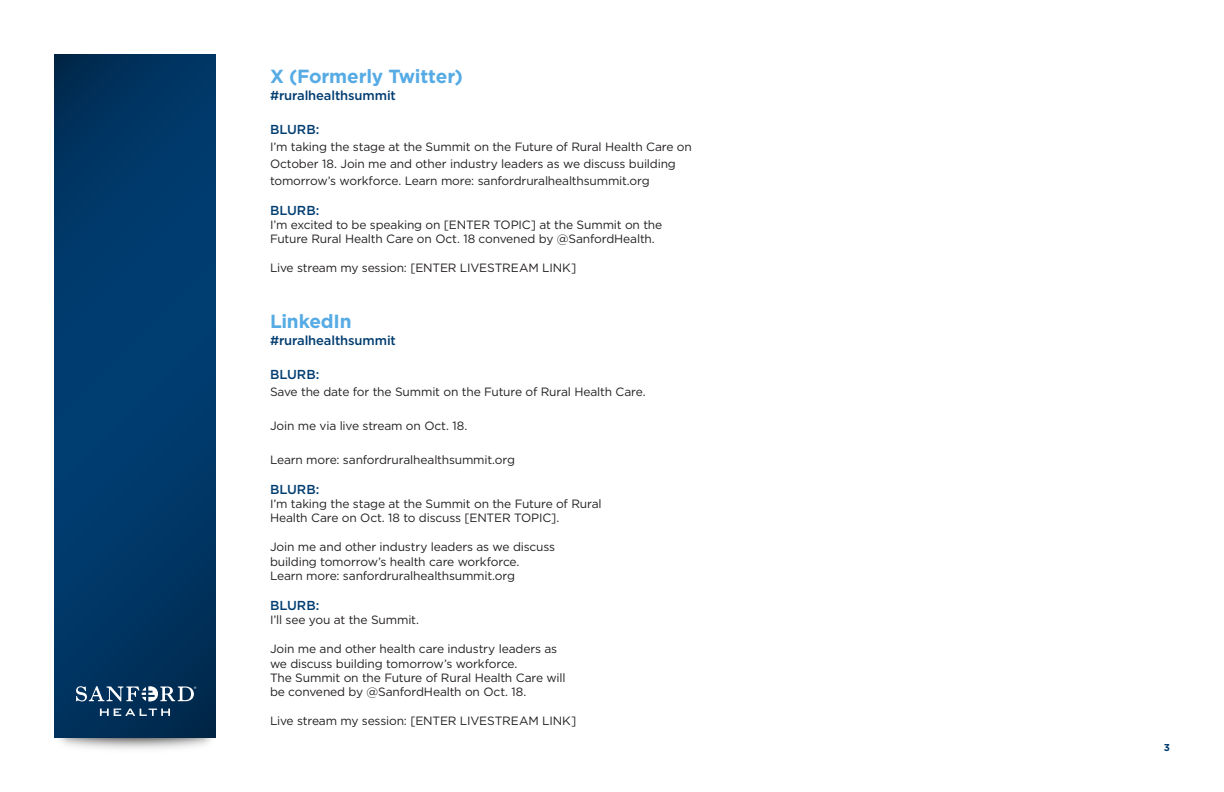
<style>
.page{position:relative;width:1224px;height:792px;background:#fff}
.page>*{position:absolute;margin:0;border:0;box-sizing:border-box;transform-origin:0 0}
.BODY-CONCEPT{font:700 19px "Gotham";letter-spacing:-.01em;color:#56abe5}
.BODY-CONCEPT-2{font:500 13px "Gotham";letter-spacing:-.01em;color:#003d71}
.BODY-CONCEPT-3{font:12px/14.4px "Gotham";letter-spacing:-.015em;color:#231f20}
.t1{font:700 10px "Gotham";color:#003d71}
</style>
<div class="page">
<svg style="left:54px;top:54px;width:162px;height:684px;background:#003767"></svg>
<svg style="left:100px;top:709px;width:70px;height:7px"></svg>
<svg style="left:76px;top:686px;width:120px;height:15px"></svg>
<p class="BODY-CONCEPT" style="left:270px;top:63px;width:195px">X (Formerly Twitter)</p>
<p class="BODY-CONCEPT-2" style="left:270px;top:87px;width:127px">#ruralhealthsummit</p>
<p class="BODY-CONCEPT-2" style="left:270px;top:121px;width:51px">BLURB:</p>
<p class="BODY-CONCEPT-3" style="left:270px;top:138px;width:423px;line-height:17px">I’m taking the stage at the Summit on the Future of Rural Health Care on<br>October 18. Join me and other industry leaders as we discuss building tomorrow’s workforce. Learn more: sanfordruralhealthsummit.org</p>
<p class="BODY-CONCEPT-2" style="left:270px;top:202px;width:51px">BLURB:</p>
<p class="BODY-CONCEPT-3" style="left:270px;top:217px;width:394px">I’m excited to be speaking on [ENTER TOPIC] at the Summit on the<br>Future Rural Health Care on Oct. 18 convened by @SanfordHealth.</p>
<p class="BODY-CONCEPT-3" style="left:270px;top:261px;width:308px">Live stream my session: [ENTER LIVESTREAM LINK]</p>
<p class="BODY-CONCEPT" style="left:270px;top:308px;width:83px">LinkedIn</p>
<p class="BODY-CONCEPT-2" style="left:270px;top:332px;width:127px">#ruralhealthsummit</p>
<p class="BODY-CONCEPT-2" style="left:270px;top:366px;width:51px">BLURB:</p>
<p class="BODY-CONCEPT-3" style="left:270px;top:384px;width:377px">Save the date for the Summit on the Future of Rural Health Care.</p>
<p class="BODY-CONCEPT-3" style="left:270px;top:418px;width:199px">Join me via live stream on Oct. 18.</p>
<p class="BODY-CONCEPT-3" style="left:270px;top:452px;width:247px">Learn more: sanfordruralhealthsummit.org</p>
<p class="BODY-CONCEPT-2" style="left:270px;top:481px;width:51px">BLURB:</p>
<p class="BODY-CONCEPT-3" style="left:270px;top:496px;width:333px">I’m taking the stage at the Summit on the Future of Rural<br>Health Care on Oct. 18 to discuss [ENTER TOPIC].</p>
<p class="BODY-CONCEPT-3" style="left:270px;top:540px;width:287px">Join me and other industry leaders as we discuss building tomorrow’s health care workforce.</p>
<p class="BODY-CONCEPT-3" style="left:270px;top:568px;width:247px">Learn more: sanfordruralhealthsummit.org</p>
<p class="BODY-CONCEPT-2" style="left:270px;top:597px;width:51px">BLURB:</p>
<p class="BODY-CONCEPT-3" style="left:270px;top:613px;width:150px">I’ll see you at the Summit.</p>
<p class="BODY-CONCEPT-3" style="left:270px;top:642px;width:289px">Join me and other health care industry leaders as we discuss building tomorrow’s workforce.</p>
<p class="BODY-CONCEPT-3" style="left:270px;top:670px;width:297px">The Summit on the Future of Rural Health Care will be convened by @SanfordHealth on Oct. 18.</p>
<p class="BODY-CONCEPT-3" style="left:270px;top:714px;width:308px">Live stream my session: [ENTER LIVESTREAM LINK]</p>
<p class="t1" style="left:1164px;top:741px;width:8px">3</p>
</div>
